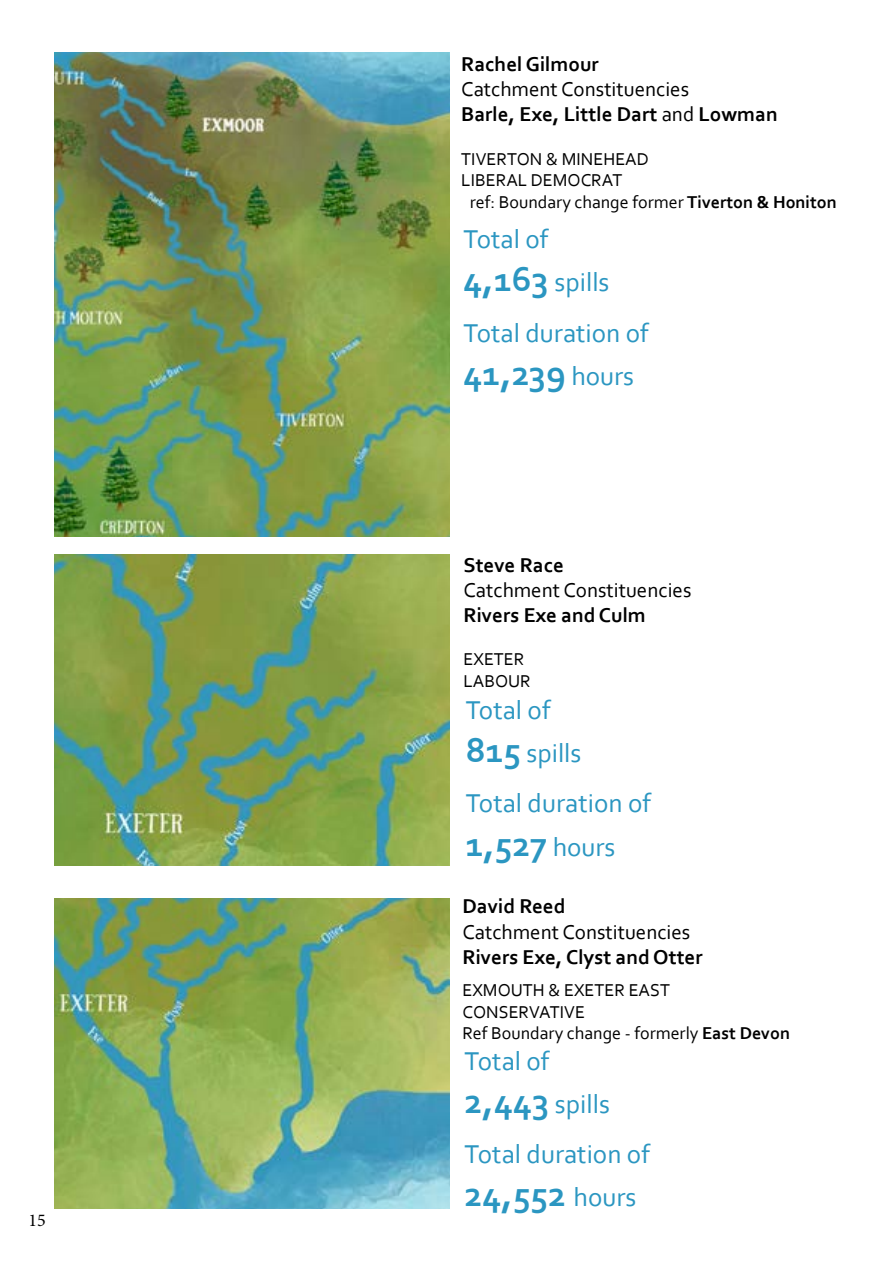
<style>
.page{position:relative;width:893px;height:1263px;background:#fff}
.page>*{position:absolute;margin:0;border:0;box-sizing:border-box;transform-origin:0 0}
.t1{font:700 36px "Corbel";color:#2b96c1}
.t2{font:27px/43.2px "Corbel";color:#2b96c1}
.t3{font:21px/25.2px "Corbel";color:#000}
.t4{font:700 21px "Corbel";color:#000}
.t5{font:18px/21.6px "Corbel";color:#000}
.t6{font:18px "Minion Pro";color:#000}
.s1{font-weight:700}
.s2{font-weight:700;font-size:36px}
.s3{font-weight:400;font-size:27px}
</style>
<div class="page">
<img style="left:54px;top:52px;width:395px;height:485px">
<img style="left:54px;top:555px;width:395px;height:310px">
<img style="left:54px;top:898px;width:396px;height:311px">
<p class="t6" style="left:28px;top:1208px;width:19px">15</p>
<p class="t4" style="left:461px;top:51px;width:139px">Rachel Gilmour</p>
<p class="t3" style="left:461px;top:76px;width:318px">Catchment Constituencies<br><span class="s1">Barle, Exe, Little Dart</span> and <span class="s1">Lowman</span></p>
<p class="t5" style="left:461px;top:147px;width:189px">TIVERTON &amp; MINEHEAD</p>
<p class="t5" style="left:461px;top:169px;width:163px">LIBERAL DEMOCRAT</p>
<p class="t5" style="left:470px;top:190px;width:369px">ref: Boundary change former <span class="s1">Tiverton &amp; Honiton</span></p>
<h2 class="t2" style="left:464px;top:217px;width:147px">Total of<br><span class="s2">4,163</span> spills</h2>
<h2 class="t2" style="left:464px;top:310px;width:187px">Total duration of</h2>
<h1 class="t1" style="left:464px;top:351px;width:172px">41,239 <span class="s3">hours</span></h1>
<p class="t4" style="left:464px;top:552px;width:102px">Steve Race</p>
<p class="t3" style="left:464px;top:577px;width:229px">Catchment Constituencies</p>
<p class="t4" style="left:464px;top:602px;width:184px">Rivers Exe and Culm</p>
<p class="t5" style="left:464px;top:648px;width:69px">EXETER<br>LABOUR</p>
<h2 class="t2" style="left:466px;top:687px;width:117px">Total of<br><span class="s2">815</span> spills</h2>
<h2 class="t2" style="left:466px;top:781px;width:187px">Total duration of</h2>
<h1 class="t1" style="left:466px;top:821px;width:151px">1,527 <span class="s3">hours</span></h1>
<p class="t4" style="left:462px;top:893px;width:104px">David Reed</p>
<p class="t3" style="left:462px;top:918px;width:229px">Catchment Constituencies</p>
<p class="t4" style="left:462px;top:944px;width:242px">Rivers Exe, Clyst and Otter</p>
<p class="t5" style="left:462px;top:979px;width:329px">EXMOUTH &amp; EXETER EAST<br>CONSERVATIVE<br>Ref Boundary change - formerly <span class="s1">East Devon</span></p>
<h2 class="t2" style="left:465px;top:1038px;width:147px">Total of<br><span class="s2">2,443</span> spills</h2>
<h2 class="t2" style="left:465px;top:1132px;width:187px">Total duration of</h2>
<h1 class="t1" style="left:465px;top:1172px;width:173px">24,552 <span class="s3">hours</span></h1>
</div>
